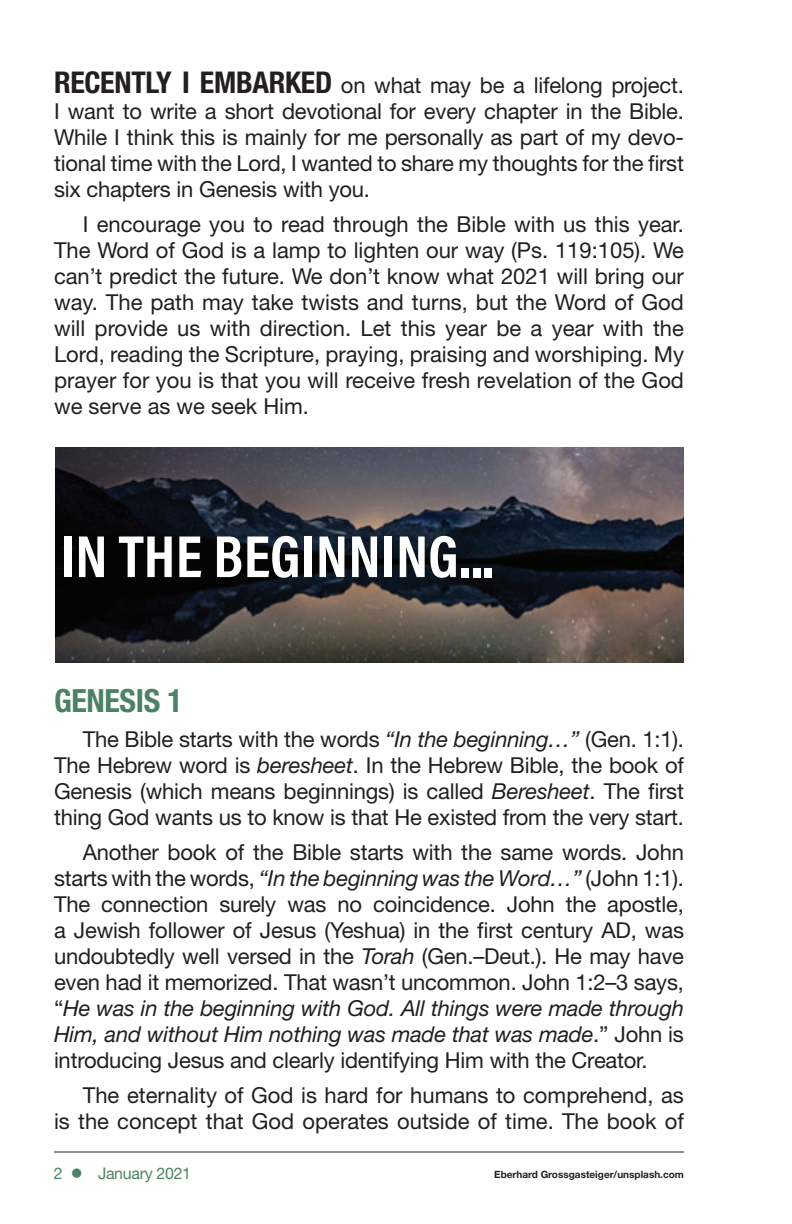
<style>
.page{position:relative;width:792px;height:1224px;background:#fff}
.page>*{position:absolute;margin:0;border:0;box-sizing:border-box;transform-origin:0 0}
.t1{font:60px "Acumin Variable Concept";letter-spacing:.01em;color:#fff}
.t2{font:700 condensed 32px "Helvetica Neue LT Std";letter-spacing:-.01em;color:#4c8264}
.t3{font:22px/26px "Helvetica Neue LT Std";letter-spacing:-.01em;color:#231f20;text-align:justify}
.t4{font:16px "Helvetica Neue LT Std";letter-spacing:-.02em;color:#4c8264}
.t5{font:700 10px "Helvetica Neue LT Std";color:#231f20}
.s1{font-weight:700;font-stretch:condensed;font-size:30px}
.s2{font-style:italic}
</style>
<div class="page">
<hr style="left:54px;top:1152px;width:630px;height:1px;background:#231f20">
<img style="left:55px;top:447px;width:629px;height:216px">
<p class="t3" style="left:54px;top:72px;width:632px"><span class="s1">RECENTLY I EMBARKED</span> on what may be a lifelong project.<br>I want to write a short devotional for every chapter in the Bible.<br>While I think this is mainly for me personally as part of my devo&shy;tional time with the Lord, I wanted to share my thoughts for the first six chapters in Genesis with you.</p>
<p class="t3" style="left:54px;top:211px;width:632px;text-indent:29px">I encourage you to read through the Bible with us this year.<br>The Word of God is a lamp to lighten our way (Ps. 119:105). We can’t predict the future. We don’t know what 2021 will bring our way. The path may take twists and turns, but the Word of God will provide us with direction. Let this year be a year with the Lord, reading the Scripture, praying, praising and worshiping. My prayer for you is that you will receive fresh revelation of the God we serve as we seek Him.</p>
<h1 class="t1" style="left:60px;top:515px;width:435px">IN THE BEGINNING...</h1>
<h2 class="t2" style="left:54px;top:682px;width:130px">GENESIS 1</h2>
<p class="t3" style="left:54px;top:726px;width:632px;text-indent:29px">The Bible starts with the words <span class="s2">“In the beginning…”</span> (Gen. 1:1).<br>The Hebrew word is <span class="s2">beresheet</span>. In the Hebrew Bible, the book of Genesis (which means beginnings) is called <span class="s2">Beresheet</span>. The first thing God wants us to know is that He existed from the very start.</p>
<p class="t3" style="left:54px;top:839px;width:632px;text-indent:29px">Another book of the Bible starts with the same words. John starts with the words, <span class="s2">“In the beginning was the Word…”</span> (John 1:1).<br>The connection surely was no coincidence. John the apostle, a Jewish follower of Jesus (Yeshua) in the first century AD, was undoubtedly well versed in the <span class="s2">Torah</span> (Gen.–Deut.). He may have even had it memorized. That wasn’t uncommon. John 1:2–3 says, “<span class="s2">He was in the beginning with God. All things were made through Him, and without Him nothing was made that was made</span>.” John is introducing Jesus and clearly identifying Him with the Creator.</p>
<p class="t3" style="left:54px;top:1082px;width:632px;text-align:right">The eternality of God is hard for humans to comprehend, as<br>is the concept that God operates outside of time. The book of</p>
<p class="t4" style="left:54px;top:1163px;width:139px">2 ● January 2021</p>
<p class="t5" style="left:494px;top:1168px;width:191px">Eberhard Grossgasteiger/unsplash.com</p>
</div>
